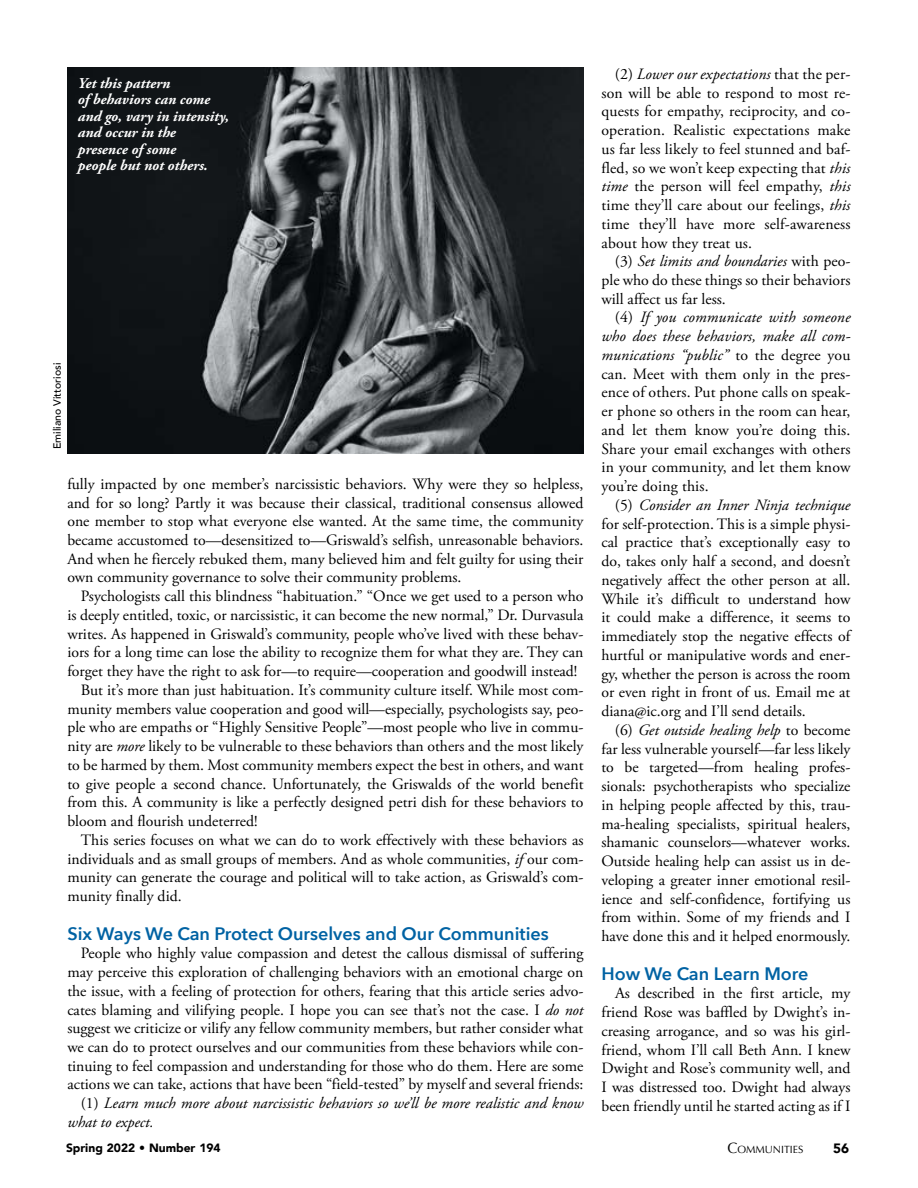
<style>
.page{position:relative;width:918px;height:1188px;background:#fff}
.page>*{position:absolute;margin:0;border:0;box-sizing:border-box;transform-origin:0 0}
.t1{font:600 18px "Avenir Next";color:#0062a3}
.t2{font:15.75px/18.8px "Adobe Garamond Pro";color:#000;text-align:justify}
.t3{font:italic 15.75px "Adobe Garamond Pro";color:#000}
.t4{font:italic 700 15px/16.5px "Adobe Garamond Pro";color:#fff}
.t5{font:900 13.5px "Avenir";color:#000}
.t6{font:900 12px "Avenir";color:#000}
.t7{font:500 10.5px "Avenir";color:#000}
.t8{font:10.5px "Optima";color:#000}
.s1{font-style:italic}
.s2{font-style:normal}
.s3{font-size:15px}
</style>
<div class="page">
<img style="left:68px;top:68px;width:516px;height:385px">
<p class="t4" style="left:78px;top:75px;width:153px">Yet this pattern<br>of behaviors can come and go, vary in intensity, and occur in the presence of some<br>people but not others.</p>
<p class="t7" style="left:48px;top:449px;width:88px;rotate:-90deg">Emiliano Vittoriosi</p>
<p class="t2" style="left:67px;top:475px;width:518px">fully impacted by one member’s narcissistic behaviors. Why were they so helpless, and for so long? Partly it was because their classical, traditional consensus allowed one member to stop what everyone else wanted. At the same time, the community became accustomed to—desensitized to—Griswald’s selfish, unreasonable behaviors.<br>And when he fiercely rebuked them, many believed him and felt guilty for using their own community governance to solve their community problems.</p>
<p class="t2" style="left:81px;top:587px;width:504px">Psychologists call this blindness “habituation.” “Once we get used to a person who</p>
<p class="t2" style="left:67px;top:606px;width:518px">is deeply entitled, toxic, or narcissistic, it can become the new normal,” Dr. Durvasula</p>
<p class="t2" style="left:67px;top:625px;width:518px">writes. As happened in Griswald’s community, people who’ve lived with these behav-</p>
<p class="t2" style="left:67px;top:644px;width:518px">iors for a long time can lose the ability to recognize them for what they are. They can</p>
<p class="t2" style="left:67px;top:662px;width:512px">forget they have the right to ask for—to require—cooperation and goodwill instead!</p>
<p class="t2" style="left:81px;top:681px;width:504px">But it’s more than just habituation. It’s community culture itself. While most com-</p>
<p class="t2" style="left:67px;top:700px;width:518px">munity members value cooperation and good will—especially, psychologists say, peo-</p>
<p class="t2" style="left:67px;top:719px;width:518px">ple who are empaths or “Highly Sensitive People”—most people who live in commu-</p>
<p class="t2" style="left:67px;top:737px;width:518px">nity are <span class="s1">more</span> likely to be vulnerable to these behaviors than others and the most likely</p>
<p class="t2" style="left:67px;top:756px;width:518px">to be harmed by them. Most community members expect the best in others, and want</p>
<p class="t2" style="left:67px;top:775px;width:518px">to give people a second chance. Unfortunately, the Griswalds of the world benefit</p>
<p class="t2" style="left:67px;top:794px;width:518px">from this. A community is like a perfectly designed petri dish for these behaviors to</p>
<p class="t2" style="left:67px;top:812px;width:192px">bloom and flourish undeterred!</p>
<p class="t2" style="left:81px;top:831px;width:504px">This series focuses on what we can do to work effectively with these behaviors as</p>
<p class="t2" style="left:67px;top:850px;width:518px">individuals and as small groups of members. And as whole communities, <span class="s1">if</span> our com-</p>
<p class="t2" style="left:67px;top:869px;width:518px">munity can generate the courage and political will to take action, as Griswald’s com-</p>
<p class="t2" style="left:67px;top:887px;width:116px">munity finally did.</p>
<p class="t1" style="left:67px;top:918px;width:483px">Six Ways We Can Protect Ourselves and Our Communities</p>
<p class="t2" style="left:81px;top:944px;width:504px">People who highly value compassion and detest the callous dismissal of suffering</p>
<p class="t2" style="left:67px;top:963px;width:518px">may perceive this exploration of challenging behaviors with an emotional charge on</p>
<p class="t2" style="left:67px;top:982px;width:518px">the issue, with a feeling of protection for others, fearing that this article series advo-</p>
<p class="t2" style="left:67px;top:1001px;width:518px">cates blaming and vilifying people. I hope you can see that’s not the case. I <span class="s1">do not</span></p>
<p class="t2" style="left:67px;top:1019px;width:518px">suggest we criticize or vilify any fellow community members, but rather consider what</p>
<p class="t2" style="left:67px;top:1038px;width:518px">we can do to protect ourselves and our communities from these behaviors while con-</p>
<p class="t2" style="left:67px;top:1057px;width:518px">tinuing to feel compassion and understanding for those who do them. Here are some</p>
<p class="t2" style="left:67px;top:1076px;width:518px">actions we can take, actions that have been “field-tested” by myself and several friends:</p>
<p class="t3" style="left:81px;top:1094px;width:504px"><span class="s2">(1)</span> Learn much more about narcissistic behaviors so we’ll be more realistic and know</p>
<p class="t3" style="left:67px;top:1113px;width:88px">what to expect.</p>
<p class="t2" style="left:601px;top:65px;width:251px;text-indent:14px">(2) <span class="s1">Lower our expectations</span> that the per&shy;son will be able to respond to most re&shy;quests for empathy, reciprocity, and co&shy;operation. Realistic expectations make us far less likely to feel stunned and baf&shy;fled, so we won’t keep expecting that <span class="s1">this time</span> the person will feel empathy, <span class="s1">this </span>time they’ll care about our feelings, <span class="s1">this </span>time they’ll have more self-awareness about how they treat us.</p>
<p class="t2" style="left:601px;top:252px;width:251px;text-indent:13px">(3) <span class="s1">Set limits and boundaries</span> with peo&shy;ple who do these things so their behaviors will affect us far less.</p>
<p class="t2" style="left:601px;top:309px;width:251px;text-indent:14px">(4) <span class="s1">If you communicate with someone who does these behaviors, make all com&shy;munications “public”</span> to the degree you can. Meet with them only in the pres&shy;ence of others. Put phone calls on speak&shy;er phone so others in the room can hear, and let them know you’re doing this.<br>Share your email exchanges with others in your community, and let them know you’re doing this.</p>
<p class="t2" style="left:601px;top:496px;width:251px;text-indent:13px">(5) <span class="s1">Consider an Inner Ninja technique </span>for self-protection. This is a simple physi&shy;cal practice that’s exceptionally easy to do, takes only half a second, and doesn’t negatively affect the other person at all.<br>While it’s difficult to understand how it could make a difference, it seems to immediately stop the negative effects of hurtful or manipulative words and ener&shy;gy, whether the person is across the room or even right in front of us. Email me at diana@ic.org and I’ll send details.</p>
<p class="t2" style="left:601px;top:721px;width:251px;text-indent:14px">(6) <span class="s1">Get outside healing help</span> to become far less vulnerable yourself—far less likely to be targeted—from healing profes&shy;sionals: psychotherapists who specialize in helping people affected by this, trau&shy;ma-healing specialists, spiritual healers, shamanic counselors—whatever works.<br>Outside healing help can assist us in de&shy;veloping a greater inner emotional resil&shy;ience and self-confidence, fortifying us from within. Some of my friends and I have done this and it helped enormously.</p>
<p class="t1" style="left:602px;top:958px;width:208px">How We Can Learn More</p>
<p class="t2" style="left:602px;top:985px;width:251px;text-indent:13px">As described in the first article, my friend Rose was baffled by Dwight’s in&shy;creasing arrogance, and so was his girl&shy;friend, whom I’ll call Beth Ann. I knew Dwight and Rose’s community well, and I was distressed too. Dwight had always been friendly until he started acting as if I</p>
<p class="t6" style="left:66px;top:1138px;width:156px">Spring 2022 • Number 194</p>
<p class="t8" style="left:727px;top:1144px;width:77px"><span class="s3">C</span>OMMUNITIES</p>
<p class="t5" style="left:833px;top:1137px;width:17px">56</p>
</div>
